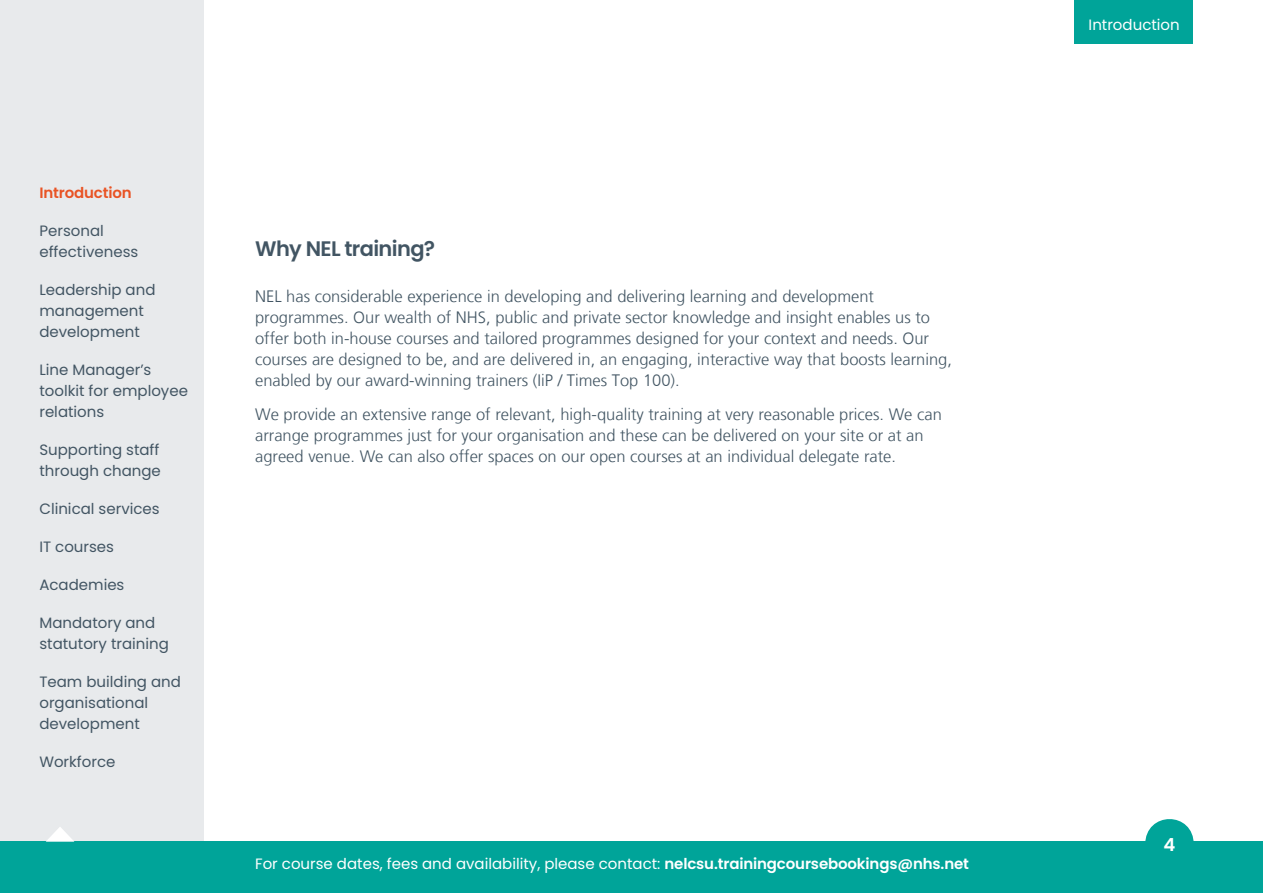
<style>
.page{position:relative;width:1263px;height:893px;background:#fff}
.page>*{position:absolute;margin:0;border:0;box-sizing:border-box;transform-origin:0 0}
.t1{font:600 21px "Poppins";letter-spacing:-.03em;color:#425563}
.t2{font:600 18px "Poppins";color:#fff}
.t3{font:300 16.5px/21px "Frutiger LT";color:#425563}
.t4{font:15px/21px "Poppins";color:#425563}
.t5{font:15px "Poppins";color:#fff}
.t6{font:600 15px "Poppins";letter-spacing:-.01em;color:#e95324}
.s1{font-weight:600}
</style>
<div class="page">
<div style="left:0;top:0;width:204px;height:893px;background:#e8eaec"></div>
<div style="left:1074px;top:0;width:119px;height:44px;background:#00a499"></div>
<div style="left:0;top:842px;width:1263px;height:51px;background:#00a499"></div>
<svg style="left:1145px;top:819px;width:49px;height:23px"></svg>
<svg style="left:46px;top:827px;width:28px;height:15px"></svg>
<p class="t6" style="left:39px;top:184px;width:94px">Introduction</p>
<p class="t4" style="left:39px;top:221px;width:100px">Personal effectiveness</p>
<p class="t4" style="left:39px;top:280px;width:118px">Leadership and management development</p>
<p class="t4" style="left:39px;top:360px;width:150px">Line Manager’s toolkit for employee relations</p>
<p class="t4" style="left:39px;top:440px;width:123px">Supporting staff through change</p>
<p class="t4" style="left:39px;top:499px;width:122px">Clinical services</p>
<p class="t4" style="left:39px;top:537px;width:76px">IT courses</p>
<p class="t4" style="left:39px;top:575px;width:87px">Academies</p>
<p class="t4" style="left:39px;top:613px;width:131px">Mandatory and statutory training</p>
<p class="t4" style="left:39px;top:672px;width:143px">Team building and organisational development</p>
<p class="t4" style="left:39px;top:752px;width:78px">Workforce</p>
<p class="t1" style="left:255px;top:236px;width:182px">Why NEL training?</p>
<p class="t3" style="left:255px;top:286px;width:698px">NEL has considerable experience in developing and delivering learning and development programmes. Our wealth of NHS, public and private sector knowledge and insight enables us to offer both in-house courses and tailored programmes designed for your context and needs. Our courses are designed to be, and are delivered in, an engaging, interactive way that boosts learning, enabled by our award-winning trainers (IiP / Times Top 100).</p>
<p class="t3" style="left:255px;top:404px;width:688px">We provide an extensive range of relevant, high-quality training at very reasonable prices. We can arrange programmes just for your organisation and these can be delivered on your site or at an agreed venue. We can also offer spaces on our open courses at an individual delegate rate.</p>
<p class="t5" style="left:255px;top:855px;width:715px">For course dates, fees and availability, please contact: <span class="s1">nelcsu.trainingcoursebookings@nhs.net</span></p>
<p class="t5" style="left:1089px;top:16px;width:93px">Introduction</p>
<p class="t2" style="left:1163px;top:834px;width:13px">4</p>
</div>
